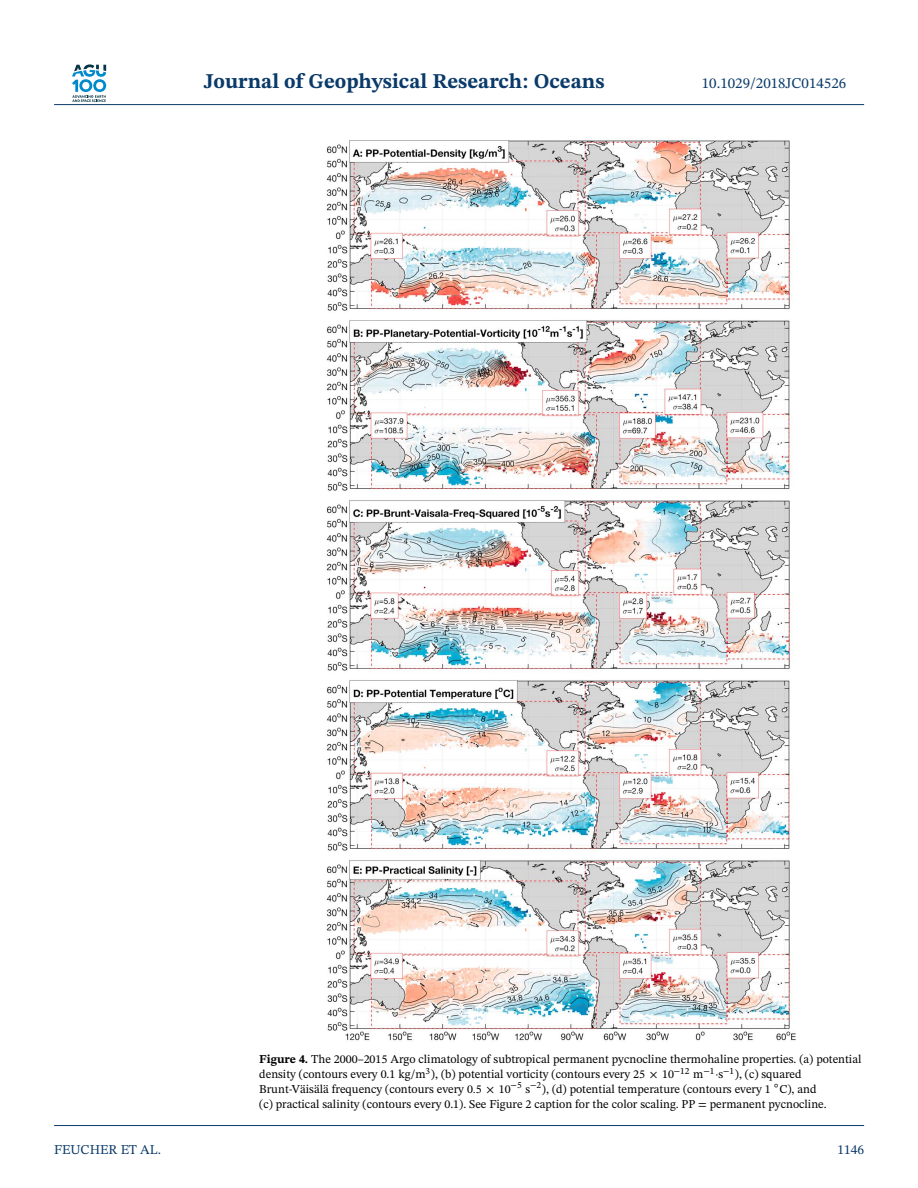
<style>
.page{position:relative;width:918px;height:1188px;background:#fff}
.page>*{position:absolute;margin:0;border:0;box-sizing:border-box;transform-origin:0 0}
.t1{font:700 21px "STIX Two Text";color:#0a3a69}
.t2{font:15px "STIX Two Text";color:#0a3a69}
.t3{font:13.5px "STIX Two Text";color:#0a3a69}
.t4{font:12px/15px "STIX Two Text";color:#000}
.s1{font-weight:700}
.s2{font-family:"STIX Math"}
.s3{font-family:"STIX Math";font-style:italic}
</style>
<div class="page">
<svg style="left:72px;top:64px;width:34px;height:38px"></svg>
<hr style="left:54px;top:104px;width:810px;height:1px;background:#0a3a69">
<img style="left:326px;top:138px;width:470px;height:903px">
<hr style="left:54px;top:1125px;width:810px;height:1px;background:#0a3a69">
<h1 class="t1" style="left:204px;top:73px;width:402px">Journal of Geophysical Research: Oceans</h1>
<p class="t2" style="left:702px;top:77px;width:146px">10.1029/2018JC014526</p>
<p class="t4" style="left:259px;top:1052px;width:604px"><span class="s1">Figure 4.</span> The 2000–2015 Argo climatology of subtropical permanent pycnocline thermohaline properties. (a) potential density (contours every 0.1 kg/m<sup>3</sup>), (b) potential vorticity (contours every 25 <span class="s2">×</span> 10<sup>−</sup><sup>12</sup> m<sup>−</sup><sup>1</sup><span class="s2">·</span>s<sup>−</sup><sup>1</sup>), (c) squared Brunt-Väisälä frequency (contours every 0<span class="s3">.</span>5 <span class="s2">×</span> 10<sup>−</sup><sup>5</sup> s<sup>−</sup><sup>2</sup>), (d) potential temperature (contours every 1 <sup>◦</sup>C), and<br>(c) practical salinity (contours every 0.1). See Figure 2 caption for the color scaling. PP = permanent pycnocline.</p>
<p class="t3" style="left:54px;top:1144px;width:109px">FEUCHER ET AL.</p>
<p class="t3" style="left:837px;top:1144px;width:28px">1146</p>
</div>
